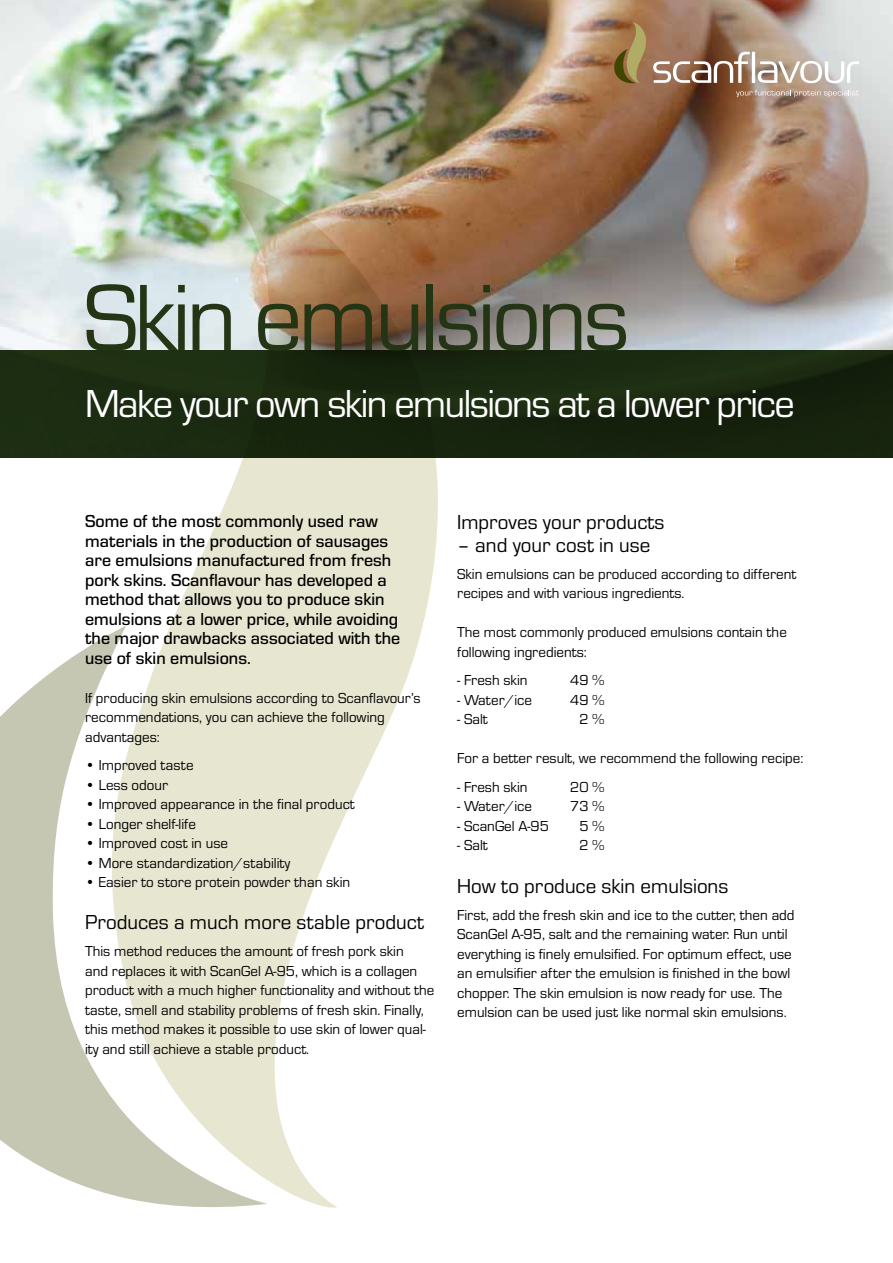
<style>
.page{position:relative;width:893px;height:1263px;background:#fff}
.page>*{position:absolute;margin:0;border:0;box-sizing:border-box;transform-origin:0 0}
.t1{font:97.5px "Eurostile T";letter-spacing:-.04em;color:#233515}
.t2{font:40.5px "Eurostile T";letter-spacing:-.04em;color:#fff}
.t3{font:21px "Eurostile T";color:#000}
.t4{font:500 18px/19.5px "Eurostile T";color:#000}
.t5{font:15px/19.5px "Eurostile T";color:#000}
</style>
<div class="page">
<img style="left:0;top:0;width:893px;height:350px">
<div style="left:0;top:350px;width:893px;height:107px;background:#192810"></div>
<svg style="left:90px;top:175px;width:368px;height:1033px"></svg>
<svg style="left:0;top:626px;width:267px;height:582px"></svg>
<svg style="left:611px;top:22px;width:248px;height:75px;background:#ae9580"></svg>
<h1 class="t1" style="left:84px;top:265px;width:548px">Skin emulsions</h1>
<h2 class="t2" style="left:85px;top:381px;width:711px">Make your own skin emulsions at a lower price</h2>
<p class="t4" style="left:85px;top:512px;width:317px">Some of the most commonly used raw materials in the production of sausages are emulsions manufactured from fresh pork skins. Scanflavour has developed a method that allows you to produce skin emulsions at a lower price, while avoiding the major drawbacks associated with the use of skin emulsions.</p>
<p class="t5" style="left:85px;top:688px;width:337px">If producing skin emulsions according to Scanflavour’s recommendations, you can achieve the following advantages:</p>
<p class="t5" style="left:85px;top:756px;width:110px">• Improved taste</p>
<p class="t5" style="left:85px;top:775px;width:84px">• Less odour</p>
<p class="t5" style="left:85px;top:795px;width:271px">• Improved appearance in the final product</p>
<p class="t5" style="left:85px;top:814px;width:112px">• Longer shelf-life</p>
<p class="t5" style="left:85px;top:834px;width:144px">• Improved cost in use</p>
<p class="t5" style="left:85px;top:853px;width:207px">• More standardization/stability</p>
<p class="t5" style="left:85px;top:873px;width:267px">• Easier to store protein powder than skin</p>
<h3 class="t3" style="left:85px;top:911px;width:340px">Produces a much more stable product</h3>
<p class="t5" style="left:85px;top:942px;width:351px">This method reduces the amount of fresh pork skin<br>and replaces it with ScanGel A-95, which is a collagen product with a much higher functionality and without the taste, smell and stability problems of fresh skin. Finally, this method makes it possible to use skin of lower qual&shy;ity and still achieve a stable product.</p>
<h3 class="t3" style="left:457px;top:511px;width:209px">Improves your products</h3>
<h3 class="t3" style="left:457px;top:534px;width:195px">– and your cost in use</h3>
<p class="t5" style="left:457px;top:565px;width:341px">Skin emulsions can be produced according to different recipes and with various ingredients.</p>
<p class="t5" style="left:457px;top:623px;width:331px">The most commonly produced emulsions contain the following ingredients:</p>
<p class="t5" style="left:457px;top:671px;width:72px">- Fresh skin</p>
<p class="t5" style="left:570px;top:671px;width:35px">49 %</p>
<p class="t5" style="left:457px;top:691px;width:76px">- Water/ice</p>
<p class="t5" style="left:570px;top:691px;width:35px">49 %</p>
<p class="t5" style="left:457px;top:710px;width:32px">- Salt</p>
<p class="t5" style="left:579px;top:710px;width:26px">2 %</p>
<p class="t5" style="left:457px;top:749px;width:348px">For a better result, we recommend the following recipe:</p>
<p class="t5" style="left:457px;top:778px;width:72px">- Fresh skin</p>
<p class="t5" style="left:570px;top:778px;width:35px">20 %</p>
<p class="t5" style="left:457px;top:797px;width:76px">- Water/ice</p>
<p class="t5" style="left:570px;top:797px;width:35px">73 %</p>
<p class="t5" style="left:457px;top:817px;width:93px">- ScanGel A-95</p>
<p class="t5" style="left:579px;top:817px;width:26px">5 %</p>
<p class="t5" style="left:457px;top:836px;width:32px">- Salt</p>
<p class="t5" style="left:579px;top:836px;width:26px">2 %</p>
<h3 class="t3" style="left:457px;top:874px;width:273px">How to produce skin emulsions</h3>
<p class="t5" style="left:457px;top:905px;width:339px">First, add the fresh skin and ice to the cutter, then add ScanGel A-95, salt and the remaining water. Run until everything is finely emulsified. For optimum effect, use an emulsifier after the emulsion is finished in the bowl chopper. The skin emulsion is now ready for use. The emulsion can be used just like normal skin emulsions.</p>
</div>
